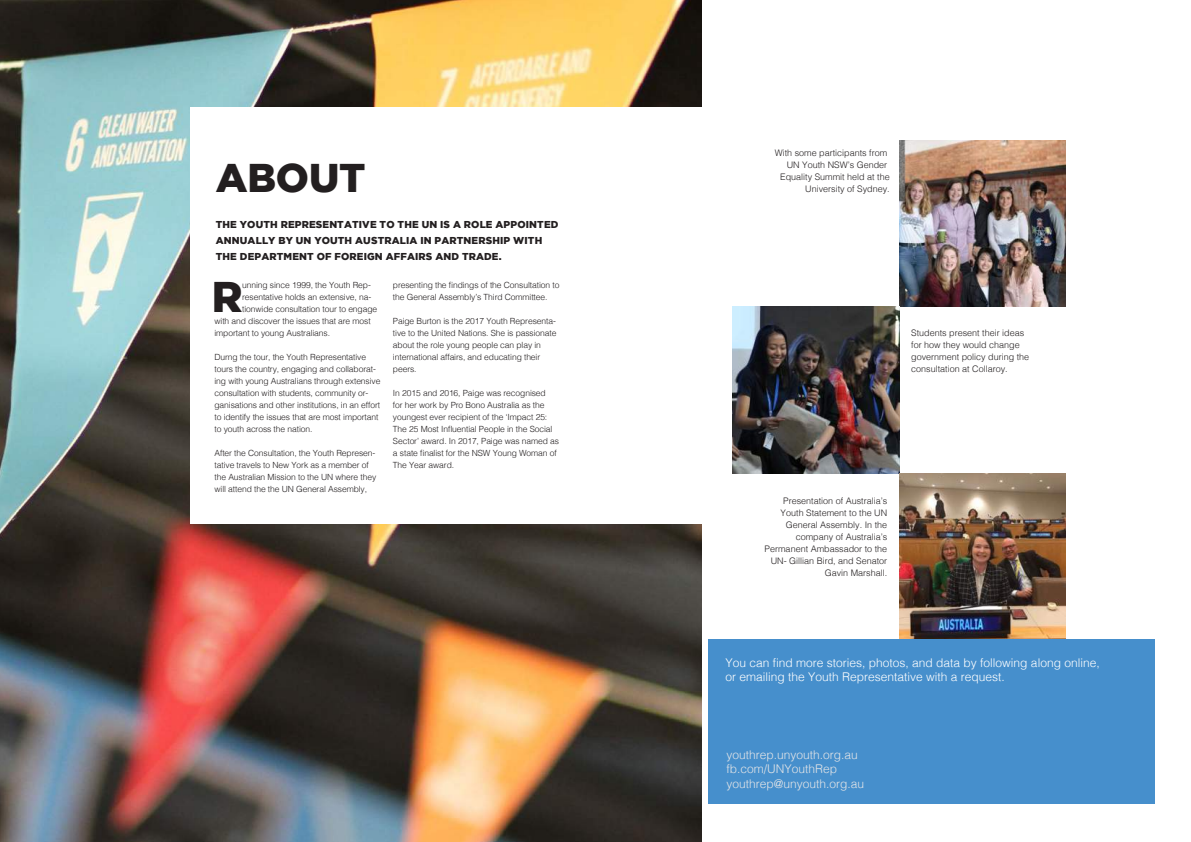
<style>
.page{position:relative;width:1191px;height:842px;background:#fff}
.page>*{position:absolute;margin:0;border:0;box-sizing:border-box;transform-origin:0 0}
.t1{font:900 42.8px "Gotham";color:#231f20}
.t2{font:900 40px "Gotham";letter-spacing:-.005em;color:#231f20}
.t3{font:300 12px/14.4px "Helvetica";color:#fff}
.t4{font:300 12px/14.4px "Helvetica";color:#e4e5e7}
.t5{font:900 10px/16px "Gotham";letter-spacing:.015em;color:#231f20}
.t6{font:300 9px/12px "Helvetica";color:#231f20;text-align:right}
.t7{font:300 8.5px/12px "Helvetica";letter-spacing:-.01em;color:#231f20}
</style>
<div class="page">
<img style="left:0;top:0;width:701px;height:842px">
<img style="left:899px;top:140px;width:166px;height:167px">
<img style="left:732px;top:307px;width:167px;height:166px">
<img style="left:899px;top:473px;width:166px;height:166px">
<div style="left:708px;top:639px;width:447px;height:165px;background:#468fcc"></div>
<div style="left:190px;top:108px;width:530px;height:416px;background:#fff"></div>
<h2 class="t2" style="left:216px;top:163px;width:151px">ABOUT</h2>
<p class="t5" style="left:216px;top:217px;width:344px">THE YOUTH REPRESENTATIVE TO THE UN IS A ROLE APPOINTED<br>ANNUALLY BY UN YOUTH AUSTRALIA IN PARTNERSHIP WITH<br>THE DEPARTMENT OF FOREIGN AFFAIRS AND TRADE.</p>
<h1 class="t1" style="left:212px;top:281px;width:32px">R</h1>
<p class="t7" style="left:242px;top:280px;width:130px">unning since 1999, the Youth Rep-</p>
<p class="t7" style="left:393px;top:280px;width:168px">presenting the findings of the Consultation to the General Assembly’s Third Committee.</p>
<p class="t7" style="left:393px;top:316px;width:165px">Paige Burton is the 2017 Youth Representa&shy;tive to the United Nations. She is passionate about the role young people can play in international affairs, and educating their peers.</p>
<p class="t7" style="left:393px;top:388px;width:168px">In 2015 and 2016, Paige was recognised<br>for her work by Pro Bono Australia as the youngest ever recipient of the ‘Impact 25:<br>The 25 Most Influential People in the Social Sector’ award. In 2017, Paige was named as a state finalist for the NSW Young Woman of The Year award.</p>
<p class="t7" style="left:242px;top:292px;width:130px">resentative holds an extensive, na-</p>
<p class="t7" style="left:242px;top:304px;width:136px">tionwide consultation tour to engage</p>
<p class="t7" style="left:214px;top:316px;width:158px">with and discover the issues that are most</p>
<p class="t7" style="left:214px;top:328px;width:117px">important to young Australians.</p>
<p class="t7" style="left:214px;top:352px;width:167px">Durng the tour, the Youth Representative tours the country, engaging and collaborat&shy;ing with young Australians through extensive consultation with students, community or&shy;ganisations and other institutions, in an effort to identify the issues that are most important to youth across the nation.</p>
<p class="t7" style="left:214px;top:448px;width:163px">After the Consultation, the Youth Represen&shy;tative travels to New York as a member of the Australian Mission to the UN where they will attend the the UN General Assembly,</p>
<p class="t6" style="left:774px;top:147px;width:117px">With some participants from<br>UN Youth NSW’s Gender<br>Equality Summit held at the</p>
<p class="t6" style="left:805px;top:184px;width:86px">University of Sydney.</p>
<p class="t6" style="left:911px;top:328px;width:120px;text-align:left">Students present their ideas for how they would change government policy during the consultation at Collaroy.</p>
<p class="t6" style="left:764px;top:496px;width:124px">Presentation of Australia’s<br>Youth Statement to the UN<br>General Assembly. In the company of Australia’s<br>Permanent Ambassador to the<br>UN- Gillian Bird, and Senator<br>Gavin Marshall.</p>
<h3 class="t3" style="left:725px;top:656px;width:376px">You can find more stories, photos, and data by following along online, or emailing the Youth Representative with a request.</h3>
<h3 class="t4" style="left:726px;top:748px;width:139px">youthrep.unyouth.org.au fb.com/UNYouthRep youthrep@unyouth.org.au</h3>
</div>
